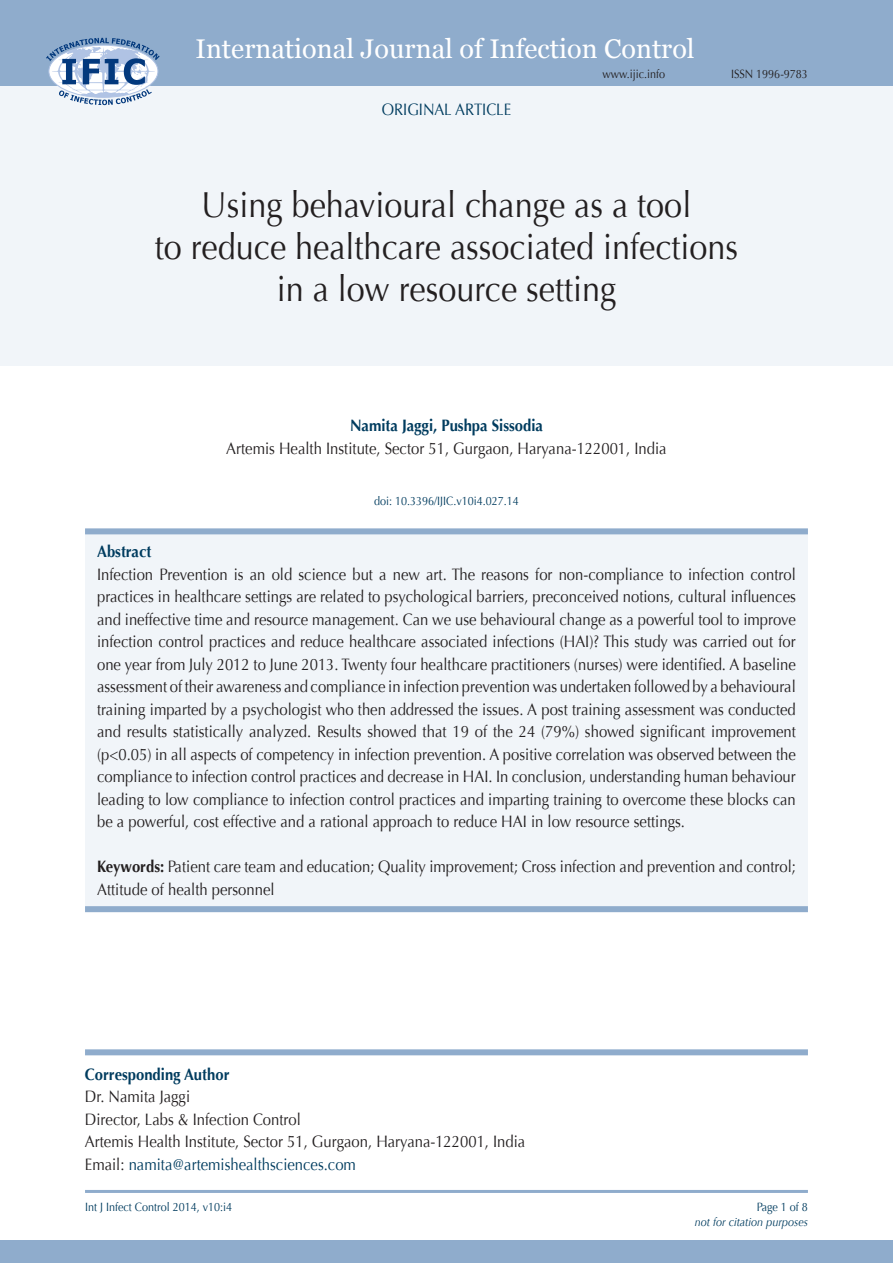
<style>
.page{position:relative;width:893px;height:1263px;background:#fff}
.page>*{position:absolute;margin:0;border:0;box-sizing:border-box;transform-origin:0 0}
.t1{font:36px "Optima";color:#231f20;scale:.9 1}
.t2{font:27px "Georgia";color:#fff}
.bodytext{font:16.5px/22.5px "Optima";color:#231f20;scale:.9 1}
.sub1{font:700 16.5px "Optima";color:#003c5f;scale:.9 1}
.bodytext-2{font:16.5px "Optima";color:#003c5f;scale:.9 1}
.doi{font:12px "Optima";color:#003c5f;scale:.9 1}
.bodytext-3{font:12px "Optima";color:#231f20;scale:.9 1}
.t3{font:italic 12px "Optima";color:#003c5f;scale:.9 1}
.s1{font-weight:700}
.s2{color:#003c5f}
</style>
<div class="page">
<div style="left:0;top:1240px;width:893px;height:23px;background:#8faccc"></div>
<hr style="left:85px;top:1190px;width:723px;height:3px;background:#8faccc">
<div style="left:0;top:75px;width:893px;height:291px;background:#f1f5f9"></div>
<div style="left:0;top:0;width:893px;height:85px;background:#8faccc"></div>
<svg style="left:46px;top:38px;width:114px;height:67px"></svg>
<div style="left:85px;top:1049px;width:723px;height:6px;background:#8faccc"></div>
<div style="left:85px;top:534px;width:723px;height:375px;background:#f1f5f9"></div>
<div style="left:85px;top:528px;width:723px;height:6px;background:#8faccc"></div>
<div style="left:85px;top:906px;width:723px;height:6px;background:#8faccc"></div>
<p class="t2" style="left:195px;top:29px;width:501px">International Journal of Infection Control</p>
<p class="bodytext-3" style="left:602px;top:67px;width:71px">www.ijic.info</p>
<p class="bodytext-3" style="left:731px;top:67px;width:87px">ISSN 1996-9783</p>
<p class="bodytext-2" style="left:382px;top:100px;width:145px">ORIGINAL ARTICLE</p>
<p class="t1" style="left:202px;top:184px;width:546px">Using behavioural change as a tool</p>
<p class="t1" style="left:155px;top:226px;width:650px">to reduce healthcare associated infections</p>
<p class="t1" style="left:277px;top:268px;width:379px">in a low resource setting</p>
<p class="sub1" style="left:350px;top:416px;width:216px">Namita Jaggi, Pushpa Sissodia</p>
<p class="bodytext" style="left:226px;top:437px;width:491px">Artemis Health Institute, Sector 51, Gurgaon, Haryana-122001, India</p>
<p class="doi" style="left:374px;top:493px;width:162px">doi: 10.3396/IJIC.v10i4.027.14</p>
<p class="sub1" style="left:97px;top:542px;width:62px">Abstract</p>
<p class="bodytext" style="left:97px;top:563px;width:778px;text-align:justify">Infection Prevention is an old science but a new art. The reasons for non-compliance to infection control practices in healthcare settings are related to psychological barriers, preconceived notions, cultural influences and ineffective time and resource management. Can we use behavioural change as a powerful tool to improve infection control practices and reduce healthcare associated infections (HAI)? This study was carried out for one year from July 2012 to June 2013. Twenty four healthcare practitioners (nurses) were identified. A baseline assessment of their awareness and compliance in infection prevention was undertaken followed by a behavioural training imparted by a psychologist who then addressed the issues. A post training assessment was conducted and results statistically analyzed. Results showed that 19 of the 24 (79%) showed significant improvement (p&lt;0.05) in all aspects of competency in infection prevention. A positive correlation was observed between the compliance to infection control practices and decrease in HAI. In conclusion, understanding human behaviour leading to low compliance to infection control practices and imparting training to overcome these blocks can be a powerful, cost effective and a rational approach to reduce HAI in low resource settings.</p>
<p class="bodytext" style="left:97px;top:855px;width:778px"><span class="s1">Keywords:</span> Patient care team and education; Quality improvement; Cross infection and prevention and control;<br>Attitude of health personnel</p>
<p class="sub1" style="left:85px;top:1065px;width:162px">Corresponding Author</p>
<p class="bodytext" style="left:85px;top:1086px;width:118px">Dr. Namita Jaggi</p>
<p class="bodytext" style="left:85px;top:1108px;width:241px">Director, Labs &amp; Infection Control</p>
<p class="bodytext" style="left:85px;top:1131px;width:491px">Artemis Health Institute, Sector 51, Gurgaon, Haryana-122001, India<br>Email: <span class="s2">namita@artemishealthsciences.com</span></p>
<p class="doi" style="left:757px;top:1200px;width:58px">Page 1 of 8</p>
<p class="t3" style="left:695px;top:1215px;width:127px">not for citation purposes</p>
</div>
